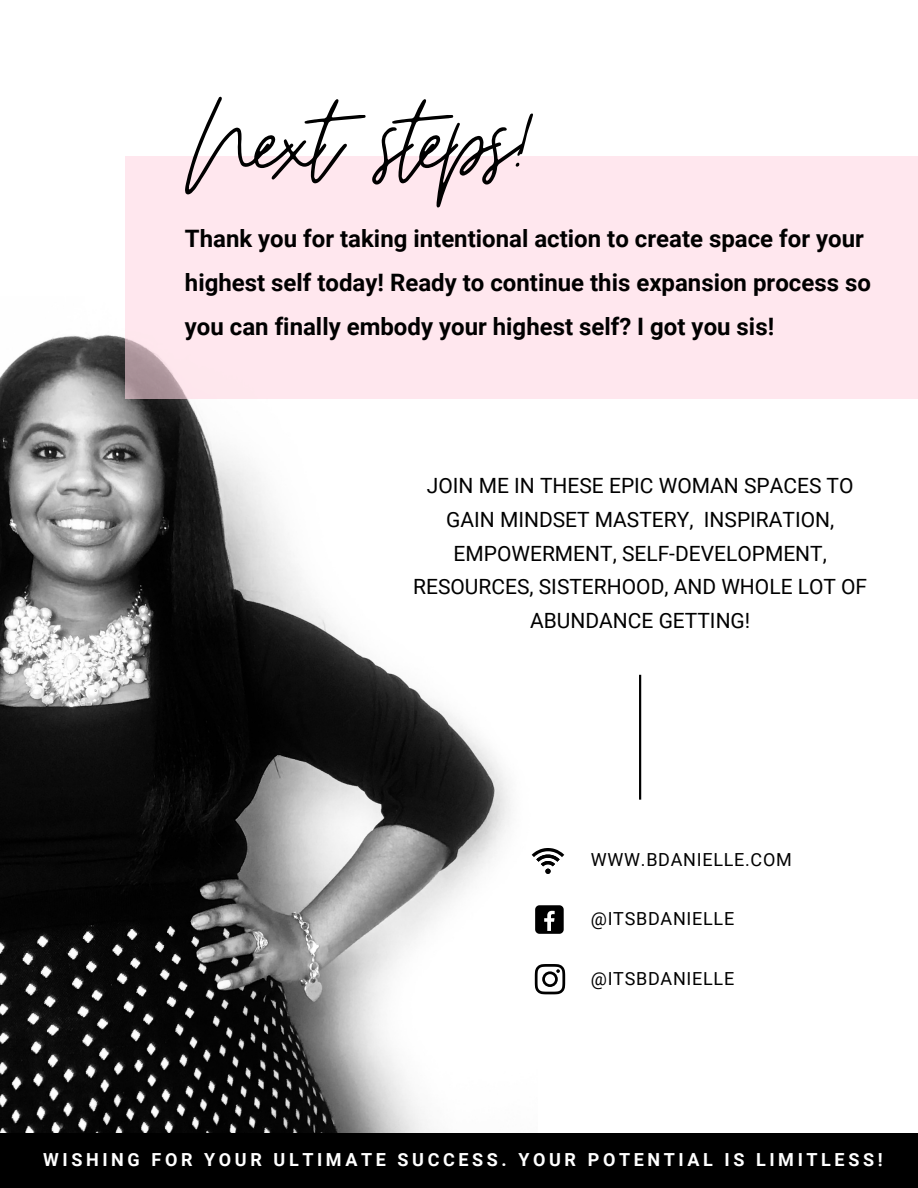
<style>
.page{position:relative;width:918px;height:1188px;background:#fff}
.page>*{position:absolute;margin:0;border:0;box-sizing:border-box;transform-origin:0 0}
.t1{font:135px "Moon Time";letter-spacing:-.05em;color:#000}
.t2{font:700 24px/43.8px "Roboto";color:#000}
.t3{font:21px/33.8px "Roboto";color:#000;text-align:center}
.t4{font:700 18px "Roboto";letter-spacing:.2em;color:#fff}
.t5{font:18px "Roboto";letter-spacing:.04em;color:#000}
</style>
<div class="page">
<img style="left:0;top:334px;width:535px;height:799px">
<div style="left:0;top:1133px;width:918px;height:55px;background:#000"></div>
<div style="left:125px;top:156px;width:793px;height:243px;background:#ffe7ee"></div>
<div style="left:535px;top:905px;width:29px;height:29px;background:#000;border-radius:4px"></div>
<svg style="left:544px;top:911px;width:11px;height:20px"></svg>
<svg style="left:535px;top:964px;width:30px;height:30px"></svg>
<svg style="left:532px;top:848px;width:32px;height:26px"></svg>
<svg style="left:639px;top:675px;width:2px;height:125px"></svg>
<p class="t1" style="left:185px;top:59px;width:355px">Next steps!</p>
<p class="t2" style="left:185px;top:217px;width:688px">Thank you for taking intentional action to create space for your highest self today! Ready to continue this expansion process so you can finally embody your highest self? I got you sis!</p>
<p class="t3" style="left:413px;top:469px;width:456px">JOIN ME IN THESE EPIC WOMAN SPACES TO GAIN MINDSET MASTERY, INSPIRATION, EMPOWERMENT, SELF-DEVELOPMENT, RESOURCES, SISTERHOOD, AND WHOLE LOT OF ABUNDANCE GETTING!</p>
<p class="t5" style="left:591px;top:850px;width:203px">WWW.BDANIELLE.COM</p>
<p class="t5" style="left:591px;top:908px;width:145px">@ITSBDANIELLE</p>
<p class="t5" style="left:591px;top:968px;width:145px">@ITSBDANIELLE</p>
<p class="t4" style="left:43px;top:1150px;width:841px">WISHING FOR YOUR ULTIMATE SUCCESS. YOUR POTENTIAL IS LIMITLESS!</p>
</div>
